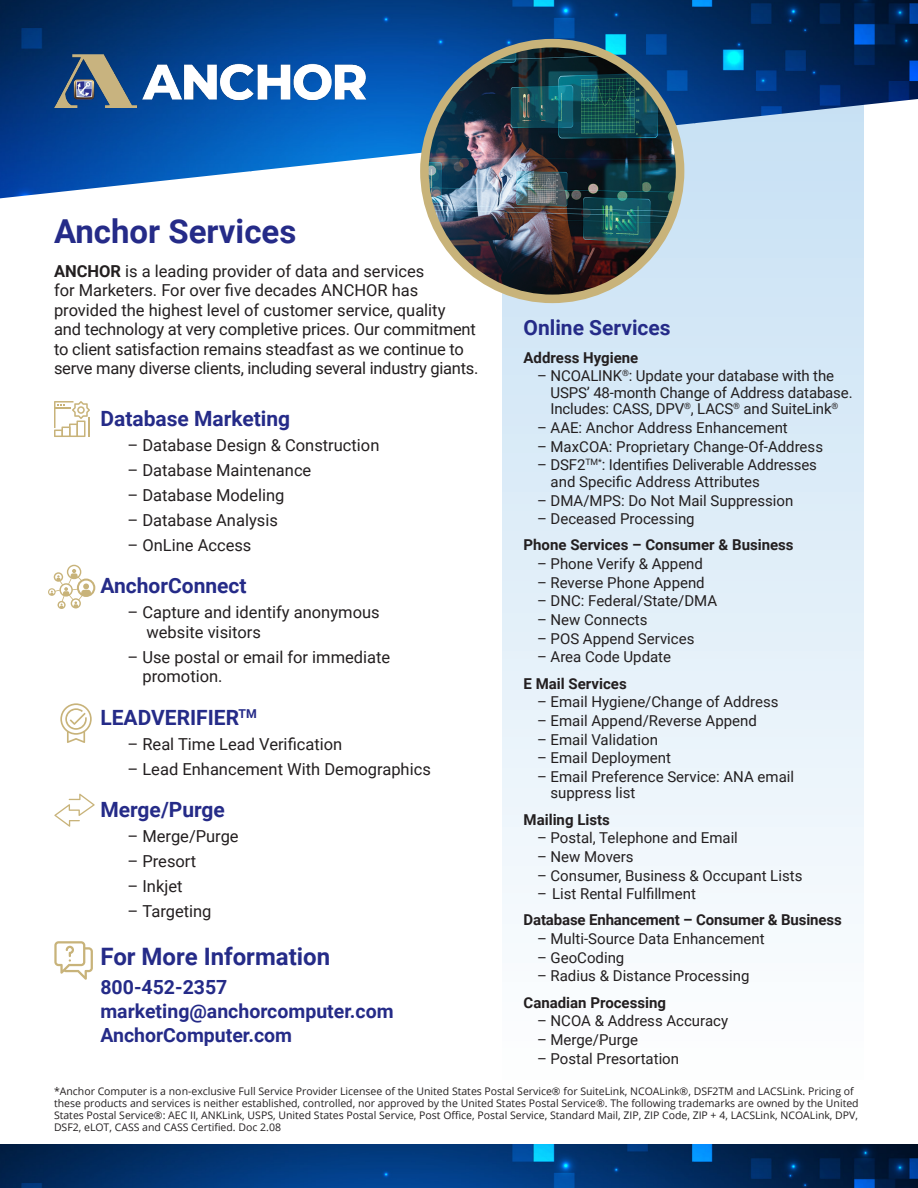
<style>
.page{position:relative;width:918px;height:1188px;background:#fff}
.page>*{position:absolute;margin:0;border:0;box-sizing:border-box;transform-origin:0 0}
.t1{font:700 33px "Roboto";color:#252b88}
.subhead_A{font:700 24px "Roboto";color:#252b88}
.subhead_C{font:700 21px "Roboto";color:#252b88}
.footer_A{font:700 19.5px "Roboto";color:#252b88}
.body_A{font:16.5px/19.5px "Roboto";letter-spacing:-.01em;color:#231f20}
.Body_B{font:16.5px/19.5px "Roboto";color:#231f20}
.co_body_B{font:15px/16.5px "Roboto";color:#231f20}
.co_subhead_b{font:700 15px "Roboto";color:#231f20}
.body_A-2{font:10.5px/12px "Open Sans";color:#231f20}
.s1{font-weight:700}
</style>
<div class="page">
<div style="left:502px;top:98px;width:362px;height:993px;background:linear-gradient(to bottom,#c6dff3,#feffff)"></div>
<img style="left:0;top:0;width:252px;height:198px">
<img style="left:250px;top:0;width:446px;height:171px">
<img style="left:694px;top:0;width:224px;height:123px">
<img style="left:54px;top:54px;width:313px;height:53px">
<img style="left:424px;top:43px;width:256px;height:256px;border-radius:128px">
<div style="left:420px;top:39px;width:264px;height:264px;border:9px solid #c8b37a;border-radius:50%"></div>
<svg style="left:60px;top:703px;width:32px;height:40px"></svg>
<svg style="left:54px;top:401px;width:36px;height:36px"></svg>
<svg style="left:54px;top:794px;width:41px;height:33px"></svg>
<svg style="left:54px;top:941px;width:39px;height:39px"></svg>
<img style="left:0;top:1145px;width:250px;height:43px">
<img style="left:250px;top:1145px;width:444px;height:43px">
<img style="left:694px;top:1145px;width:224px;height:43px">
<svg style="left:48px;top:565px;width:47px;height:44px"></svg>
<p class="t1" style="left:54px;top:208px;width:244px">Anchor Services</p>
<p class="body_A" style="left:54px;top:261px;width:426px"><span class="s1">ANCHOR</span> is a leading provider of data and services<br>for Marketers. For over five decades ANCHOR has provided the highest level of customer service, quality<br>and technology at very completive prices. Our commitment to client satisfaction remains steadfast as we continue to serve many diverse clients, including several industry giants.</p>
<p class="subhead_C" style="left:524px;top:313px;width:149px">Online Services</p>
<p class="co_subhead_b" style="left:524px;top:347px;width:116px">Address Hygiene</p>
<p class="co_body_B" style="left:551px;top:367px;width:304px;text-indent:-14px">– NCOALINK<sup>®</sup>: Update your database with the<br>USPS’ 48-month Change of Address database.<br>Includes: CASS, DPV<sup>®</sup>, LACS<sup>®</sup> and SuiteLink<sup>®</sup></p>
<p class="co_body_B" style="left:537px;top:419px;width:252px">– AAE: Anchor Address Enhancement</p>
<p class="co_body_B" style="left:537px;top:438px;width:288px">– MaxCOA: Proprietary Change-Of-Address</p>
<p class="co_body_B" style="left:551px;top:456px;width:268px;text-indent:-14px">– DSF2<sup>TM*</sup>: Identifies Deliverable Addresses and Specific Address Attributes</p>
<p class="co_body_B" style="left:537px;top:491px;width:258px">– DMA/MPS: Do Not Mail Suppression</p>
<p class="co_body_B" style="left:537px;top:510px;width:159px">– Deceased Processing</p>
<p class="co_subhead_b" style="left:524px;top:535px;width:272px">Phone Services – Consumer &amp; Business</p>
<p class="co_body_B" style="left:537px;top:555px;width:167px">– Phone Verify &amp; Append</p>
<p class="co_body_B" style="left:537px;top:574px;width:169px">– Reverse Phone Append</p>
<p class="co_body_B" style="left:537px;top:592px;width:182px">– DNC: Federal/State/DMA</p>
<p class="co_body_B" style="left:537px;top:611px;width:112px">– New Connects</p>
<p class="co_body_B" style="left:537px;top:630px;width:159px">– POS Append Services</p>
<p class="co_body_B" style="left:537px;top:648px;width:136px">– Area Code Update</p>
<p class="co_subhead_b" style="left:524px;top:673px;width:105px">E Mail Services</p>
<p class="co_body_B" style="left:537px;top:693px;width:243px">– Email Hygiene/Change of Address</p>
<p class="co_body_B" style="left:537px;top:712px;width:221px">– Email Append/Reverse Append</p>
<p class="co_body_B" style="left:537px;top:730px;width:122px">– Email Validation</p>
<p class="co_body_B" style="left:537px;top:749px;width:135px">– Email Deployment</p>
<p class="co_body_B" style="left:551px;top:768px;width:245px;text-indent:-14px">– Email Preference Service: ANA email suppress list</p>
<p class="co_subhead_b" style="left:524px;top:809px;width:88px">Mailing Lists</p>
<p class="co_body_B" style="left:537px;top:829px;width:202px">– Postal, Telephone and Email</p>
<p class="co_body_B" style="left:537px;top:848px;width:98px">– New Movers</p>
<p class="co_body_B" style="left:537px;top:866px;width:267px">– Consumer, Business &amp; Occupant Lists</p>
<p class="co_body_B" style="left:537px;top:885px;width:160px">– List Rental Fulfillment</p>
<p class="co_subhead_b" style="left:524px;top:910px;width:320px">Database Enhancement – Consumer &amp; Business</p>
<p class="co_body_B" style="left:537px;top:930px;width:229px">– Multi-Source Data Enhancement</p>
<p class="co_body_B" style="left:537px;top:949px;width:89px">– GeoCoding</p>
<p class="co_body_B" style="left:537px;top:967px;width:214px">– Radius &amp; Distance Processing</p>
<p class="co_subhead_b" style="left:524px;top:992px;width:144px">Canadian Processing</p>
<p class="co_body_B" style="left:537px;top:1012px;width:193px">– NCOA &amp; Address Accuracy</p>
<p class="co_body_B" style="left:537px;top:1031px;width:103px">– Merge/Purge</p>
<p class="co_body_B" style="left:537px;top:1050px;width:144px">– Postal Presortation</p>
<p class="body_A-2" style="left:54px;top:1085px;width:806px">*Anchor Computer is a non-exclusive Full Service Provider Licensee of the United States Postal Service® for SuiteLink, NCOALink®, DSF2TM and LACSLink. Pricing of these products and services is neither established, controlled, nor approved by the United States Postal Service®. The following trademarks are owned by the United States Postal Service®: AEC II, ANKLink, USPS, United States Postal Service, Post Office, Postal Service, Standard Mail, ZIP, ZIP Code, ZIP + 4, LACSLink, NCOALink, DPV, DSF2, eLOT, CASS and CASS Certified. Doc 2.08</p>
<p class="subhead_C" style="left:100px;top:404px;width:191px">Database Marketing</p>
<p class="Body_B" style="left:127px;top:435px;width:254px">– Database Design &amp; Construction</p>
<p class="Body_B" style="left:127px;top:460px;width:185px">– Database Maintenance</p>
<p class="Body_B" style="left:127px;top:485px;width:158px">– Database Modeling</p>
<p class="Body_B" style="left:127px;top:510px;width:152px">– Database Analysis</p>
<p class="Body_B" style="left:127px;top:535px;width:126px">– OnLine Access</p>
<p class="subhead_C" style="left:100px;top:571px;width:148px">AnchorConnect</p>
<p class="Body_B" style="left:147px;top:602px;width:235px;text-indent:-19px">– Capture and identify anonymous website visitors</p>
<p class="Body_B" style="left:142px;top:646px;width:249px;text-indent:-15px">– Use postal or email for immediate promotion.</p>
<p class="subhead_C" style="left:100px;top:703px;width:158px">LEADVERIFIER<sup>TM</sup></p>
<p class="Body_B" style="left:127px;top:733px;width:216px">– Real Time Lead Verification</p>
<p class="Body_B" style="left:127px;top:758px;width:305px">– Lead Enhancement With Demographics</p>
<p class="subhead_C" style="left:100px;top:795px;width:126px">Merge/Purge</p>
<p class="Body_B" style="left:127px;top:826px;width:113px">– Merge/Purge</p>
<p class="Body_B" style="left:127px;top:851px;width:70px">– Presort</p>
<p class="Body_B" style="left:127px;top:876px;width:57px">– Inkjet</p>
<p class="Body_B" style="left:127px;top:901px;width:86px">– Targeting</p>
<p class="subhead_A" style="left:100px;top:940px;width:231px">For More Information</p>
<p class="footer_A" style="left:100px;top:974px;width:129px">800-452-2357</p>
<p class="footer_A" style="left:100px;top:998px;width:295px">marketing@anchorcomputer.com</p>
<p class="footer_A" style="left:100px;top:1022px;width:193px">AnchorComputer.com</p>
</div>
